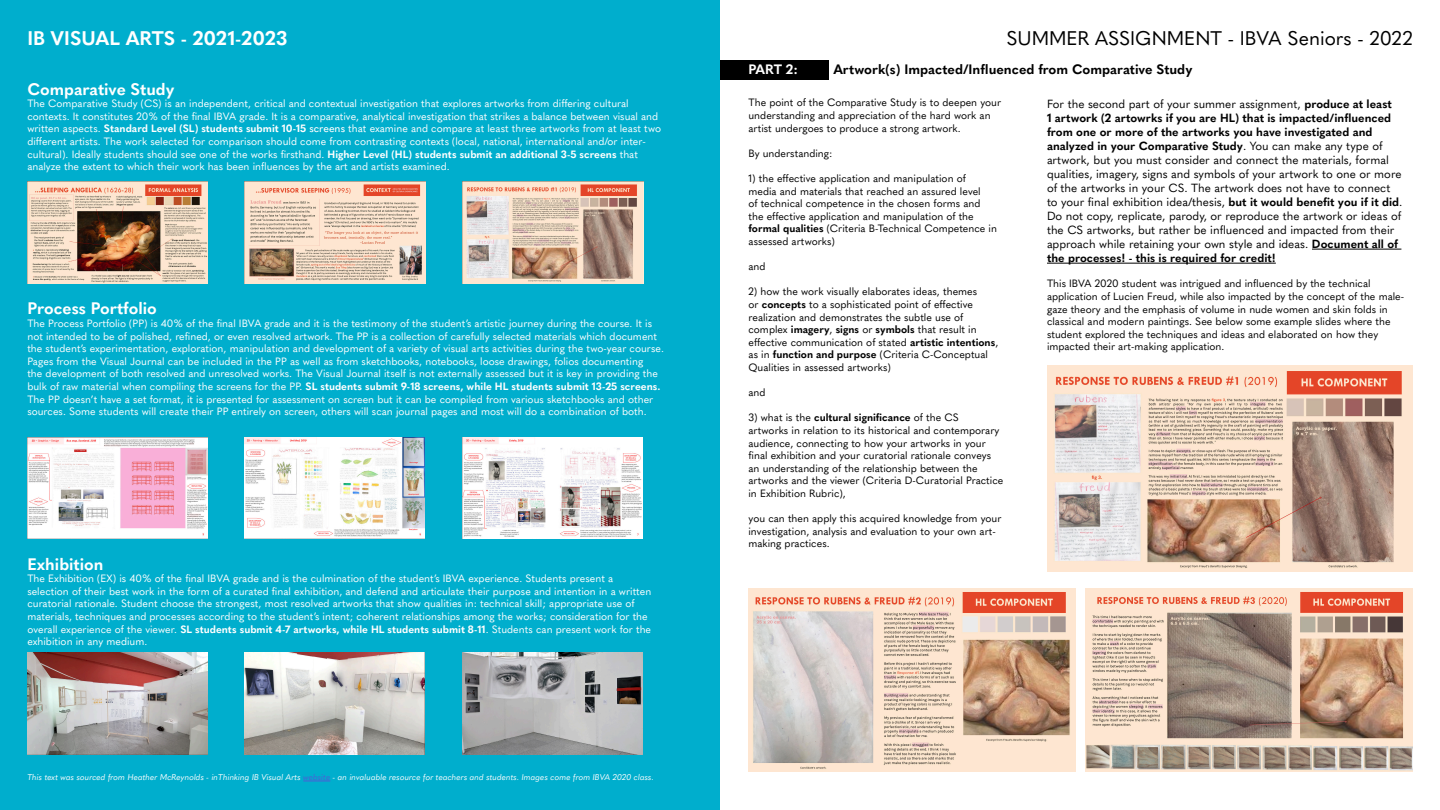
<style>
.page{position:relative;width:1440px;height:810px;background:#fff}
.page>*{position:absolute;margin:0;border:0;box-sizing:border-box;transform-origin:0 0}
.t1{font:19.5px "Quasimoda";color:#000}
.t2{font:700 19.5px "Quasimoda";color:#fff}
.t3{font:700 16.5px "Quasimoda";color:#fff}
.t4{font:700 13.5px "Quasimoda";color:#000}
.t5{font:700 13.5px "Quasimoda";color:#fff}
.t6{font:11.7px/14px "Quasimoda";color:#000}
.t7{font:10.5px/12.6px "Quasimoda";color:#fff}
.t8{font:10.5px/12.6px "Quasimoda";color:#000}
.t9{font:italic 8.25px "Quasimoda";color:#fff}
.s1{font-weight:700}
.s2{font-weight:500}
.s3{color:#4f5cd6}
</style>
<div class="page">
<div style="left:720px;top:60px;width:109px;height:20px;background:#000"></div>
<div style="left:1px;top:0;width:719px;height:810px;background:#00aecd"></div>
<img style="left:27px;top:182px;width:180px;height:101px">
<img style="left:245px;top:182px;width:180px;height:101px">
<img style="left:463px;top:182px;width:180px;height:101px">
<img style="left:27px;top:437px;width:180px;height:102px">
<img style="left:245px;top:437px;width:180px;height:102px">
<img style="left:462px;top:437px;width:181px;height:101px">
<img style="left:27px;top:653px;width:180px;height:101px">
<img style="left:245px;top:653px;width:180px;height:101px">
<img style="left:462px;top:653px;width:181px;height:101px">
<svg style="left:303px;top:781px;width:27px;height:1px"></svg>
<hr style="left:1312px;top:249px;width:89px;height:1px;background:#000">
<hr style="left:1047px;top:263px;width:229px;height:1px;background:#000">
<img style="left:1047px;top:366px;width:366px;height:206px">
<img style="left:748px;top:588px;width:327px;height:184px">
<img style="left:1086px;top:588px;width:327px;height:184px">
<p class="t2" style="left:27px;top:23px;width:262px">IB VISUAL ARTS - 2021-2023</p>
<p class="t3" style="left:27px;top:76px;width:149px">Comparative Study</p>
<p class="t7" style="left:27px;top:96px;width:635px">The Comparative Study (CS) is an independent, critical and contextual investigation that explores artworks from differing cultural contexts. It constitutes 20% of the final IBVA grade. It is a comparative, analytical investigation that strikes a balance between visual and written aspects. <span class="s1">Standard Level (SL) students submit 10-15</span> <span class="s2">screens</span> that examine and compare at least three artworks from at least two different artists. The work selected for comparison should come from contrasting contexts (local, national, international and/or inter&shy;cultural). Ideally students should see one of the works firsthand. <span class="s1">Higher Level (HL) students submit an additional 3-5 screens</span> that analyze the extent to which their work has been influences by the art and artists examined.</p>
<p class="t3" style="left:27px;top:296px;width:131px">Process Portfolio</p>
<p class="t7" style="left:27px;top:316px;width:638px">The Process Portfolio (PP) is 40% of the final IBVA grade and it is the testimony of the student’s artistic journey during the course. It is not intended to be of polished, refined, or even resolved artwork. The PP is a collection of carefully selected materials which document the student’s experimentation, exploration, manipulation and development of a variety of visual arts activities during the two-year course.<br>Pages from the Visual Journal can be included in the PP as well as from sketchbooks, notebooks, loose drawings, folios documenting<br>the development of both resolved and unresolved works. The Visual Journal itself is not externally assessed but it is key in providing the bulk of raw material when compiling the screens for the PP. <span class="s1">SL students submit 9-18 screens, while HL students submit 13-25 screens.<br></span>The PP doesn’t have a set format, it is presented for assessment on screen but it can be compiled from various sketchbooks and other sources. Some students will create their PP entirely on screen, others will scan journal pages and most will do a combination of both.</p>
<p class="t3" style="left:27px;top:551px;width:78px">Exhibition</p>
<p class="t7" style="left:27px;top:571px;width:625px">The Exhibition (EX) is 40% of the final IBVA grade and is the culmination of the student’s IBVA experience. Students present a selection of their best work in the form of a curated final exhibition, and defend and articulate their purpose and intention in a written curatorial rationale. Student choose the strongest, most resolved artworks that show qualities in: technical skill; appropriate use of materials, techniques and processes according to the student’s intent; coherent relationships among the works; consideration for the overall experience of the viewer. <span class="s1">SL students submit 4-7 artworks, while HL students submit 8-11</span>. Students can present work for the exhibition in any medium.</p>
<p class="t9" style="left:27px;top:771px;width:628px">This text was sourced from Heather McReynolds - inThinking IB Visual Arts <span class="s3">website</span> - an invaluable resource for teachers and students. Images come from IBVA 2020 class.</p>
<p class="t1" style="left:1007px;top:24px;width:408px">SUMMER ASSIGNMENT - IBVA Seniors - 2022</p>
<p class="t5" style="left:748px;top:59px;width:51px">PART 2:</p>
<p class="t4" style="left:833px;top:59px;width:361px">Artwork(s) Impacted/Influenced from Comparative Study</p>
<p class="t8" style="left:748px;top:96px;width:254px">The point of the Comparative Study is to deepen your understanding and appreciation of the hard work an artist undergoes to produce a strong artwork.</p>
<p class="t8" style="left:748px;top:146px;width:86px">By understanding:</p>
<p class="t8" style="left:748px;top:171px;width:250px">1) the effective application and manipulation of<br>media and materials that reached an assured level<br>of technical competence in the chosen forms and the effective application and manipulation of the <span class="s1">formal qualities</span> (Criteria B-Technical Competence in assessed artworks)</p>
<p class="t8" style="left:748px;top:259px;width:19px">and</p>
<p class="t8" style="left:748px;top:285px;width:251px">2) how the work visually elaborates ideas, themes<br>or <span class="s1">concepts</span> to a sophisticated point of effective realization and demonstrates the subtle use of complex <span class="s1">imagery</span>, <span class="s1">signs</span> or <span class="s1">symbols</span> that result in effective communication of stated <span class="s1">artistic intentions</span>, as in <span class="s1">function and purpose</span> (Criteria C-Conceptual Qualities in assessed artworks)</p>
<p class="t8" style="left:748px;top:385px;width:19px">and</p>
<p class="t8" style="left:748px;top:411px;width:256px">3) what is the <span class="s1">cultural significance</span> of the CS<br>artworks in relation to its historical and contemporary audience, connecting to how your artworks in your final exhibition and your curatorial rationale conveys an understanding of the relationship between the artworks and the viewer (Criteria D-Curatorial Practice in Exhibition Rubric),</p>
<p class="t8" style="left:748px;top:511px;width:255px">you can then apply this acquired knowledge from your investigation, analysis and evaluation to your own art&shy;making practices.</p>
<p class="t6" style="left:1047px;top:96px;width:357px">For the second part of your summer assignment, <span class="s1">produce at least<br>1 artwork (2 artowrks if you are HL) that is impacted/influenced from one or more of the artworks you have investigated and analyzed in your Comparative Study</span>. You can make any type of artwork, but you must consider and connect the materials, formal qualities, imagery, signs and symbols of your artwork to one or more of the artworks in your CS. The artwork does not have to connect to your final exhibition idea/thesis, <span class="s1">but it would benefit you if it did</span>.<br>Do not copy, replicate, parody, or reproduce the artwork or ideas of the CS artworks, but rather be influenced and impacted from their approach while retaining your own style and ideas. <span class="s1">Document all of the processes! - this is required for credit!</span></p>
<p class="t8" style="left:1047px;top:277px;width:359px">This IBVA 2020 student was intrigued and influenced by the technical application of Lucien Freud, while also impacted by the concept of the male&shy;gaze theory and the emphasis of volume in nude women and skin folds in classical and modern paintings. See below some example slides where the student explored the techniques and ideas and elaborated on how they impacted their art-making application.</p>
</div>
